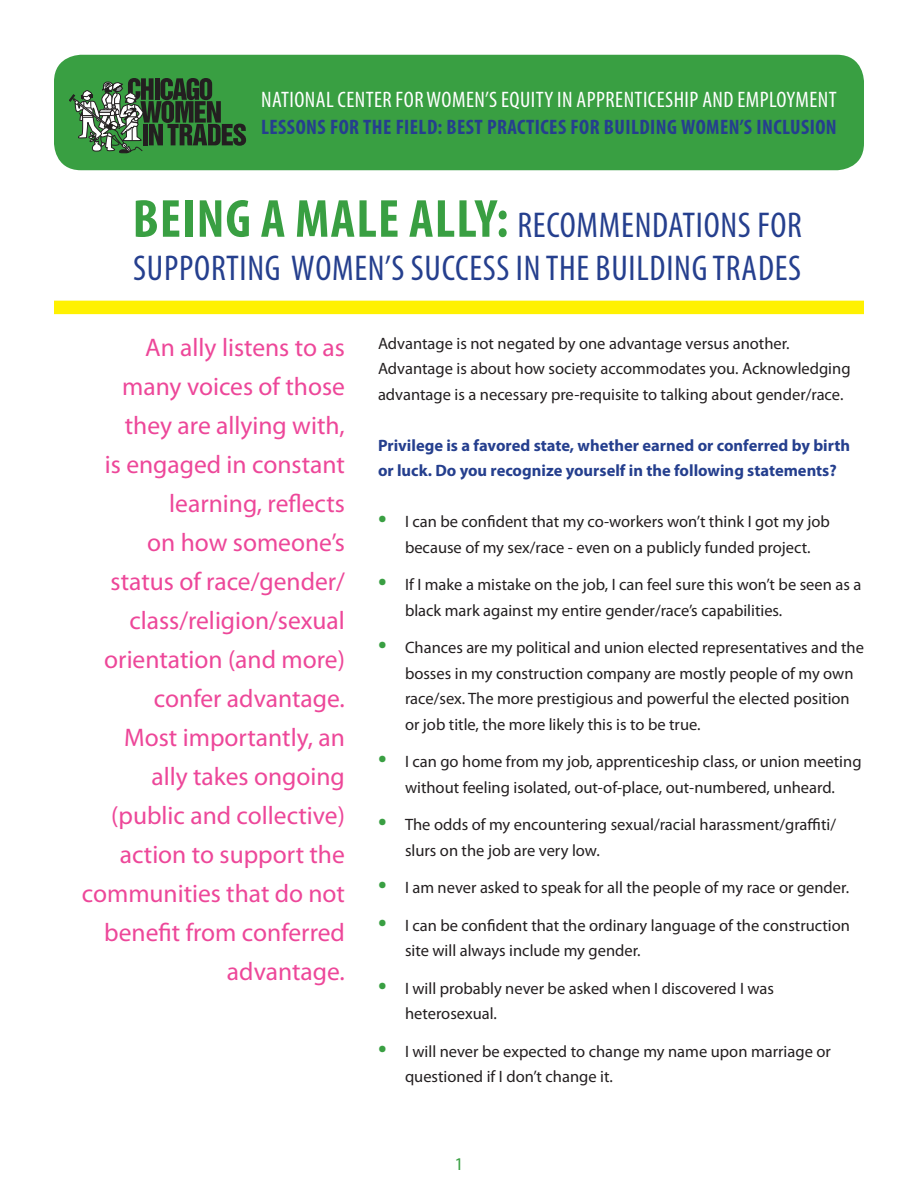
<style>
.page{position:relative;width:918px;height:1188px;background:#fff}
.page>*{position:absolute;margin:0;border:0;box-sizing:border-box;transform-origin:0 0}
.t1{font:condensed 36px "Myriad Pro";letter-spacing:.02em;color:#253f8e}
.t2{font:25.5px/39px "Myriad Pro";color:#ed4799;text-align:right}
.t3{font:condensed 22.5px "Myriad Pro";letter-spacing:.02em;color:#fff}
.t4{font:700 condensed 21px "Myriad Pro";letter-spacing:.02em;color:#253f8e}
.t5{font:18px "Myriad Pro";color:#399f42}
.List_Paragraph{font:16.5px/25.5px "Myriad Pro";color:#231f20}
.t6{font:700 16.5px/25.5px "Myriad Pro";color:#253f8e}
.s1{font-weight:700;font-size:54px;color:#399f42}
.s2{font-weight:700;font-stretch:condensed;font-size:30px;color:#399f42}
</style>
<div class="page">
<div style="left:54px;top:55px;width:810px;height:115px;background:#399f42;border-radius:27px"></div>
<div style="left:54px;top:301px;width:810px;height:13px;background:#fff101"></div>
<svg style="left:69px;top:78px;width:177px;height:76px"></svg>
<p class="t3" style="left:261px;top:86px;width:577px">NATIONAL CENTER FOR WOMEN’S EQUITY IN APPRENTICESHIP AND EMPLOYMENT</p>
<p class="t4" style="left:261px;top:114px;width:577px">LESSONS FOR THE FIELD: BEST PRACTICES FOR BUILDING WOMEN’S INCLUSION</p>
<p class="t1" style="left:133px;top:203px;width:671px"><span class="s1">BEING A MALE ALLY:</span> RECOMMENDATIONS FOR</p>
<p class="t1" style="left:133px;top:246px;width:670px">SUPPORTING WOMEN’S SUCCESS IN THE BUILDING TRADES</p>
<p class="t2" style="left:82px;top:327px;width:265px">An ally listens to as many voices of those they are allying with,<br>is engaged in constant learning, reflects<br>on how someone’s status of race/gender/ class/religion/sexual orientation (and more) confer advantage.<br>Most importantly, an ally takes ongoing (public and collective) action to support the communities that do not benefit from conferred advantage.</p>
<p class="List_Paragraph" style="left:378px;top:330px;width:474px">Advantage is not negated by one advantage versus another.<br>Advantage is about how society accommodates you. Acknowledging advantage is a necessary pre-requisite to talking about gender/race.</p>
<p class="t6" style="left:378px;top:432px;width:474px">Privilege is a favored state, whether earned or conferred by birth or luck. Do you recognize yourself in the following statements?</p>
<p class="List_Paragraph" style="left:378px;top:509px;width:453px;text-align:center"><span class="s2">•</span> I can be confident that my co-workers won’t think I got my job because of my sex/race - even on a publicly funded project.</p>
<p class="List_Paragraph" style="left:405px;top:572px;width:458px;text-indent:-27px"><span class="s2">•</span> If I make a mistake on the job, I can feel sure this won’t be seen as a black mark against my entire gender/race’s capabilities.</p>
<p class="List_Paragraph" style="left:405px;top:635px;width:461px;text-indent:-27px"><span class="s2">•</span> Chances are my political and union elected representatives and the bosses in my construction company are mostly people of my own race/sex. The more prestigious and powerful the elected position or job title, the more likely this is to be true.</p>
<p class="List_Paragraph" style="left:378px;top:749px;width:485px;text-align:center"><span class="s2">•</span> I can go home from my job, apprenticeship class, or union meeting without feeling isolated, out-of-place, out-numbered, unheard.</p>
<p class="List_Paragraph" style="left:405px;top:812px;width:433px;text-indent:-27px"><span class="s2">•</span> The odds of my encountering sexual/racial harassment/graffiti/ slurs on the job are very low.</p>
<p class="List_Paragraph" style="left:378px;top:875px;width:473px"><span class="s2">•</span> I am never asked to speak for all the people of my race or gender.</p>
<p class="List_Paragraph" style="left:405px;top:912px;width:447px;text-indent:-27px"><span class="s2">•</span> I can be confident that the ordinary language of the construction site will always include my gender.</p>
<p class="List_Paragraph" style="left:405px;top:975px;width:371px;text-indent:-27px"><span class="s2">•</span> I will probably never be asked when I discovered I was heterosexual.</p>
<p class="List_Paragraph" style="left:405px;top:1038px;width:427px;text-indent:-27px"><span class="s2">•</span> I will never be expected to change my name upon marriage or questioned if I don’t change it.</p>
<p class="t5" style="left:454px;top:1153px;width:11px">1</p>
</div>
